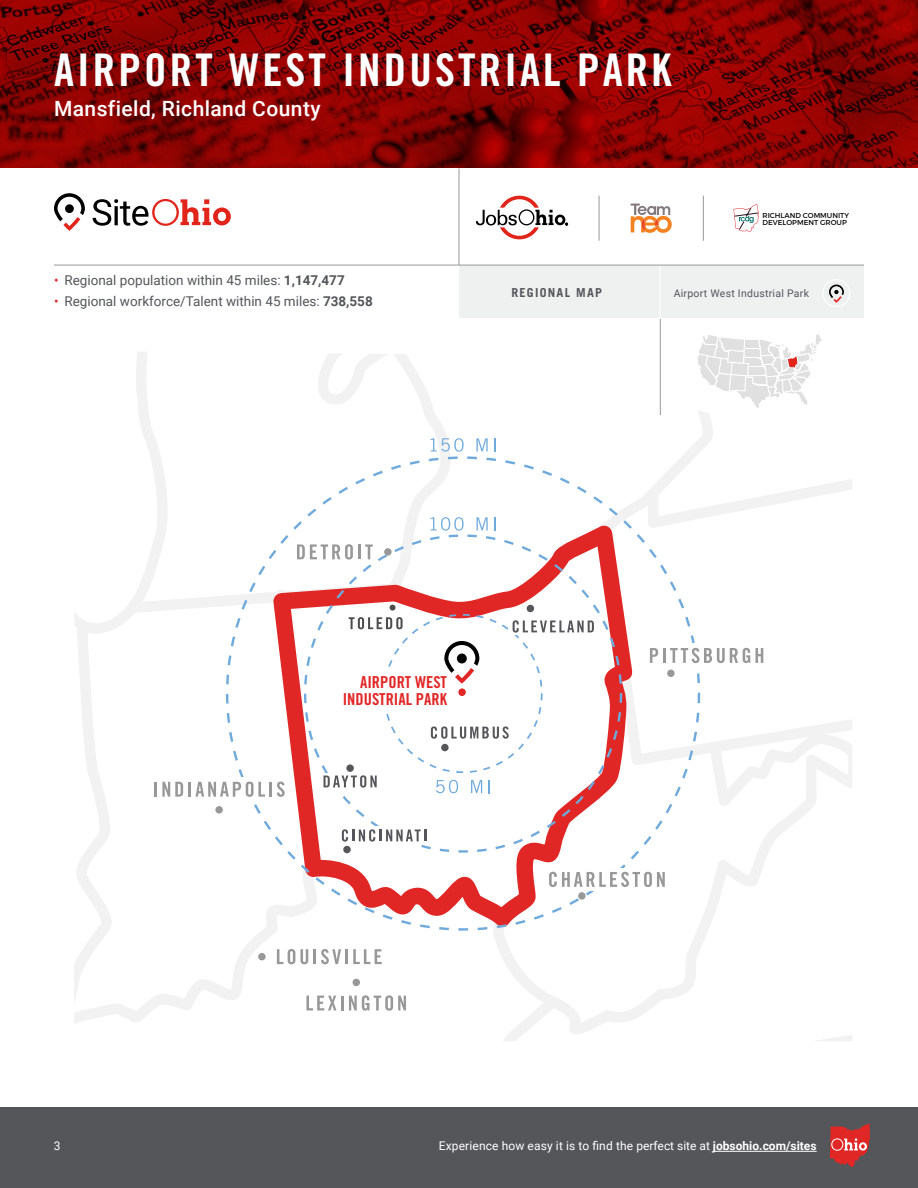
<style>
.page{position:relative;width:918px;height:1188px;background:#fff}
.page>*{position:absolute;margin:0;border:0;box-sizing:border-box;transform-origin:0 0}
.t1{font:45px "Trade Gothic LT Std Bd Cn 20";letter-spacing:.07em;color:#fff}
.t2{font:500 21px "Roboto";letter-spacing:.02em;color:#fff}
.t3{font:16.5px/16.5px "Trade Gothic LT Std Bd Cn 20";color:#e12726;text-align:right}
.t4{font:13.5px "Roboto";color:#54565a}
.t5{font:700 12.3px "Trade Gothic LT Std";letter-spacing:.1em;color:#54565a}
.t6{font:12px "Roboto";letter-spacing:.01em;color:#fff}
.t7{font:10.5px "Roboto";letter-spacing:.025em;color:#54565a}
.t8{font:7.2px/7.4px "Montserrat";color:#000}
.s1{color:#e12726}
.s2{font-weight:700}
</style>
<div class="page">
<div style="left:460px;top:265px;width:404px;height:52px;background:#eff0f0"></div>
<svg style="left:136px;top:352px;width:317px;height:234px"></svg>
<svg style="left:593px;top:445px;width:110px;height:198px"></svg>
<svg style="left:120px;top:586px;width:146px;height:436px"></svg>
<svg style="left:263px;top:508px;width:381px;height:437px"></svg>
<svg style="left:428px;top:700px;width:275px;height:294px"></svg>
<svg style="left:703px;top:412px;width:149px;height:529px"></svg>
<svg style="left:74px;top:613px;width:46px;height:411px"></svg>
<div style="left:292px;top:539px;width:87px;height:27px;background:#fff"></div>
<div style="left:344px;top:671px;width:90px;height:37px;background:#fff"></div>
<svg style="left:431px;top:517px;width:33px;height:14px"></svg>
<svg style="left:476px;top:517px;width:12px;height:13px"></svg>
<svg style="left:494px;top:517px;width:2px;height:13px"></svg>
<svg style="left:436px;top:780px;width:22px;height:13px"></svg>
<svg style="left:471px;top:780px;width:11px;height:13px"></svg>
<svg style="left:489px;top:780px;width:1px;height:13px"></svg>
<svg style="left:444px;top:641px;width:35px;height:43px"></svg>
<div style="left:457px;top:654px;width:10px;height:9px;background:#000;border-radius:50%"></div>
<div style="left:458px;top:688px;width:8px;height:8px;background:#e12726;border-radius:50%"></div>
<svg style="left:476px;top:438px;width:12px;height:13px"></svg>
<svg style="left:494px;top:438px;width:2px;height:13px"></svg>
<svg style="left:431px;top:438px;width:33px;height:14px"></svg>
<div style="left:508px;top:616px;width:90px;height:19px;background:#fff"></div>
<div style="left:428px;top:723px;width:85px;height:18px;background:#fff"></div>
<div style="left:346px;top:614px;width:61px;height:19px;background:#fff"></div>
<div style="left:318px;top:773px;width:65px;height:17px;background:#fff"></div>
<div style="left:339px;top:826px;width:92px;height:18px;background:#fff"></div>
<div style="left:527px;top:605px;width:7px;height:7px;background:#56565a;border-radius:50%"></div>
<svg style="left:513px;top:620px;width:81px;height:13px"></svg>
<svg style="left:431px;top:726px;width:78px;height:13px"></svg>
<div style="left:441px;top:744px;width:8px;height:7px;background:#56565a;border-radius:50%"></div>
<svg style="left:342px;top:829px;width:84px;height:13px"></svg>
<div style="left:343px;top:846px;width:8px;height:7px;background:#56565a;border-radius:50%"></div>
<div style="left:346px;top:764px;width:8px;height:8px;background:#56565a;border-radius:50%"></div>
<svg style="left:324px;top:775px;width:53px;height:13px"></svg>
<svg style="left:390px;top:605px;width:6px;height:6px"></svg>
<svg style="left:349px;top:617px;width:54px;height:12px"></svg>
<div style="left:646px;top:643px;width:121px;height:23px;background:#fff"></div>
<div style="left:543px;top:868px;width:126px;height:22px;background:#fff"></div>
<div style="left:272px;top:944px;width:118px;height:28px;background:#fff"></div>
<div style="left:151px;top:778px;width:136px;height:22px;background:#fff"></div>
<div style="left:353px;top:979px;width:7px;height:7px;background:#999899;border-radius:50%"></div>
<svg style="left:306px;top:996px;width:31px;height:14px"></svg>
<hr style="left:341px;top:996px;width:3px;height:14px;background:#999899">
<svg style="left:349px;top:994px;width:503px;height:47px"></svg>
<div style="left:258px;top:953px;width:8px;height:7px;background:#999899;border-radius:50%"></div>
<svg style="left:277px;top:949px;width:31px;height:15px"></svg>
<svg style="left:314px;top:949px;width:27px;height:15px"></svg>
<hr style="left:345px;top:949px;width:3px;height:15px;background:#999899">
<svg style="left:353px;top:949px;width:29px;height:15px"></svg>
<svg style="left:549px;top:872px;width:116px;height:15px"></svg>
<div style="left:578px;top:892px;width:8px;height:8px;background:#999899;border-radius:50%"></div>
<hr style="left:154px;top:782px;width:3px;height:15px;background:#999899">
<svg style="left:162px;top:782px;width:21px;height:15px"></svg>
<svg style="left:189px;top:782px;width:96px;height:15px"></svg>
<div style="left:215px;top:806px;width:8px;height:8px;background:#999899;border-radius:50%"></div>
<svg style="left:297px;top:544px;width:56px;height:16px"></svg>
<hr style="left:358px;top:544px;width:3px;height:15px;background:#999899">
<svg style="left:365px;top:544px;width:8px;height:15px"></svg>
<div style="left:384px;top:548px;width:8px;height:8px;background:#999899;border-radius:50%"></div>
<svg style="left:650px;top:648px;width:8px;height:15px"></svg>
<hr style="left:663px;top:648px;width:3px;height:15px;background:#999899">
<svg style="left:670px;top:648px;width:80px;height:15px"></svg>
<svg style="left:756px;top:648px;width:7px;height:15px"></svg>
<div style="left:667px;top:670px;width:8px;height:7px;background:#999899;border-radius:50%"></div>
<svg style="left:697px;top:334px;width:125px;height:74px"></svg>
<hr style="left:660px;top:319px;width:1px;height:96px;background:#98989a">
<hr style="left:660px;top:262px;width:1px;height:57px;background:#fff">
<svg style="left:829px;top:285px;width:15px;height:18px"></svg>
<div style="left:822px;top:279px;width:28px;height:28px;border:1px solid #fff;border-radius:50%"></div>
<img style="left:0;top:0;width:918px;height:167px">
<hr style="left:54px;top:265px;width:810px;height:1px;background:#98989a">
<hr style="left:459px;top:168px;width:1px;height:97px;background:#98989a">
<svg style="left:733px;top:204px;width:26px;height:28px"></svg>
<svg style="left:54px;top:193px;width:31px;height:38px"></svg>
<div style="left:65px;top:204px;width:9px;height:9px;background:#000;border-radius:50%"></div>
<svg style="left:93px;top:199px;width:138px;height:27px"></svg>
<svg style="left:476px;top:196px;width:92px;height:43px"></svg>
<svg style="left:631px;top:204px;width:41px;height:29px"></svg>
<hr style="left:599px;top:196px;width:1px;height:45px;background:#98989a">
<hr style="left:703px;top:196px;width:1px;height:45px;background:#98989a">
<div style="left:0;top:1107px;width:918px;height:81px;background:#54565a"></div>
<svg style="left:830px;top:1123px;width:40px;height:44px"></svg>
<hr style="left:713px;top:1151px;width:104px;height:1px;background:#fff">
<h1 class="t1" style="left:54px;top:43px;width:619px">AIRPORT WEST INDUSTRIAL PARK</h1>
<h2 class="t2" style="left:54px;top:94px;width:268px">Mansfield, Richland County</h2>
<p class="t8" style="left:763px;top:212px;width:88px">RICHLAND COMMUNITY<br>DEVELOPMENT GROUP</p>
<p class="t4" style="left:54px;top:271px;width:292px"><span class="s1">•</span> Regional population within 45 miles: <span class="s2">1,147,477</span></p>
<p class="t4" style="left:54px;top:292px;width:320px"><span class="s1">•</span> Regional workforce/Talent within 45 miles: <span class="s2">738,558</span></p>
<p class="t5" style="left:511px;top:285px;width:92px">REGIONAL MAP</p>
<p class="t7" style="left:674px;top:286px;width:137px">Airport West Industrial Park</p>
<p class="t3" style="left:343px;top:674px;width:106px">AIRPORT WEST<br>INDUSTRIAL PARK</p>
<p class="t6" style="left:54px;top:1137px;width:8px">3</p>
<p class="t6" style="left:439px;top:1138px;width:379px">Experience how easy it is to find the perfect site at <span class="s2">jobsohio.com/sites</span></p>
</div>
